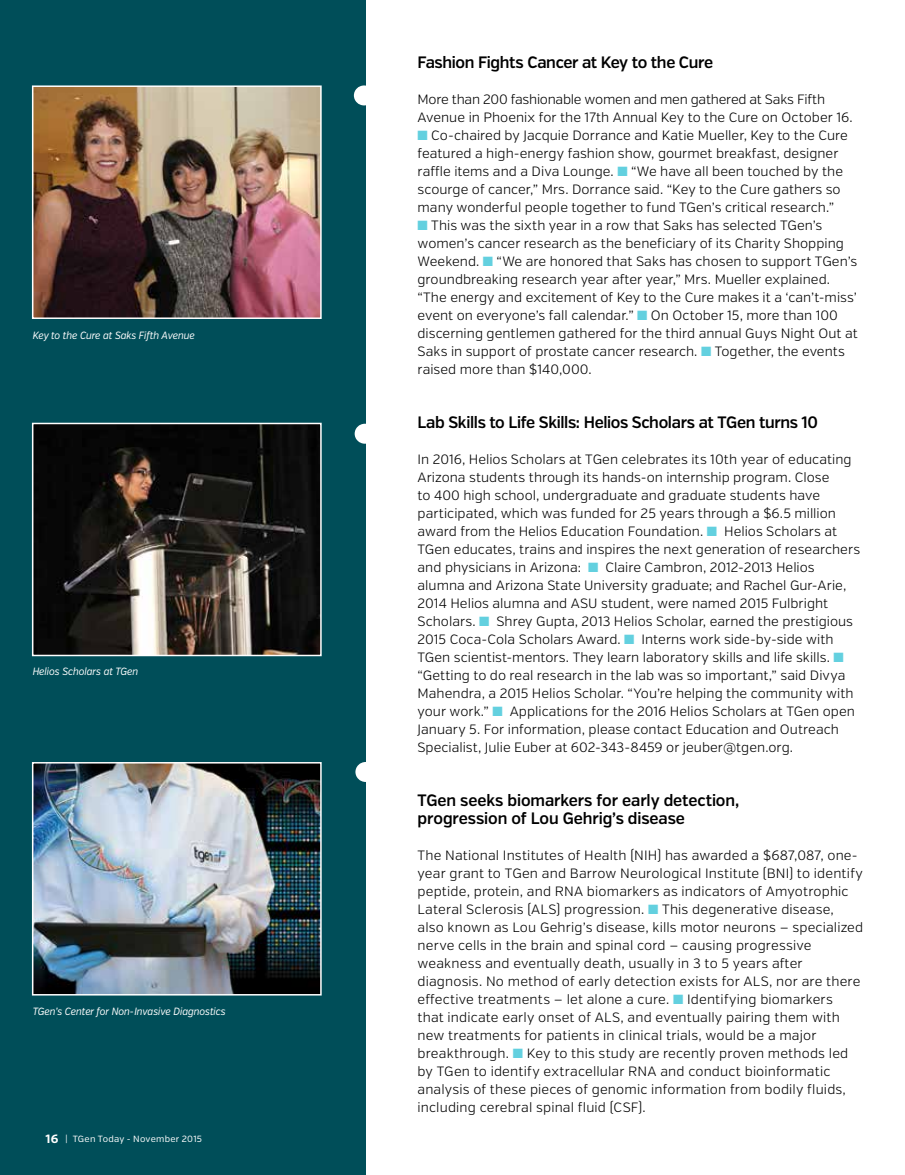
<style>
.page{position:relative;width:905px;height:1175px;background:#fff}
.page>*{position:absolute;margin:0;border:0;box-sizing:border-box;transform-origin:0 0}
.t1{font:600 16.5px/18px "Verb";letter-spacing:-.015em;color:#000;scale:.95 1}
.t2{font:300 13.5px/18px "Verb";letter-spacing:.005em;color:#000}
.t3{font:italic 10.5px "Verb";letter-spacing:-.01em;color:#fff;scale:.92 1}
.t4{font:9px "Verb";letter-spacing:.025em;color:#fff}
.s1{font-weight:700;font-size:12px}
.s2{color:#63d0df}
</style>
<div class="page">
<div style="left:0;top:0;width:365px;height:1174px;background:#004e59"></div>
<img style="left:35px;top:765px;width:284px;height:227px">
<div style="left:32px;top:762px;width:290px;height:233px;border:2px solid #fff"></div>
<div style="left:354px;top:424px;width:21px;height:20px;background:#fff;border-radius:50%"></div>
<div style="left:355px;top:762px;width:21px;height:20px;background:#fff;border-radius:50%"></div>
<div style="left:354px;top:85px;width:20px;height:20px;background:#fff;border-radius:50%"></div>
<img style="left:35px;top:426px;width:284px;height:227px">
<div style="left:32px;top:423px;width:290px;height:233px;border:2px solid #fff"></div>
<img style="left:35px;top:88px;width:284px;height:228px">
<div style="left:32px;top:85px;width:290px;height:234px;border:2px solid #fff"></div>
<p class="t3" style="left:33px;top:329px;width:178px">Key to the Cure at Saks Fifth Avenue</p>
<p class="t3" style="left:33px;top:665px;width:116px">Helios Scholars at TGen</p>
<p class="t3" style="left:33px;top:1005px;width:211px">TGen’s Center for Non-Invasive Diagnostics</p>
<p class="t4" style="left:46px;top:1133px;width:158px"><span class="s1">16</span> | TGen Today - November 2015</p>
<p class="t1" style="left:417px;top:53px;width:313px">Fashion Fights Cancer at Key to the Cure</p>
<p class="t2" style="left:417px;top:90px;width:436px">More than 200 fashionable women and men gathered at Saks Fifth<br>Avenue in Phoenix for the 17th Annual Key to the Cure on October 16.</p>
<p class="t2" style="left:417px;top:126px;width:432px"><span class="s2">■</span> Co-chaired by Jacquie Dorrance and Katie Mueller, Key to the Cure featured a high-energy fashion show, gourmet breakfast, designer raffle items and a Diva Lounge. <span class="s2">■</span> “We have all been touched by the scourge of cancer,” Mrs. Dorrance said. “Key to the Cure gathers so many wonderful people together to fund TGen’s critical research.”</p>
<p class="t2" style="left:417px;top:216px;width:441px"><span class="s2">■</span> This was the sixth year in a row that Saks has selected TGen’s women’s cancer research as the beneficiary of its Charity Shopping Weekend. <span class="s2">■</span> “We are honored that Saks has chosen to support TGen’s groundbreaking research year after year,” Mrs. Mueller explained. “The energy and excitement of Key to the Cure makes it a ‘can’t-miss’ event on everyone’s fall calendar.” <span class="s2">■</span> On October 15, more than 100 discerning gentlemen gathered for the third annual Guys Night Out at Saks in support of prostate cancer research. <span class="s2">■</span> Together, the events raised more than $140,000.</p>
<p class="t1" style="left:417px;top:413px;width:423px">Lab Skills to Life Skills: Helios Scholars at TGen turns 10</p>
<p class="t2" style="left:417px;top:450px;width:444px">In 2016, Helios Scholars at TGen celebrates its 10th year of educating Arizona students through its hands-on internship program. Close<br>to 400 high school, undergraduate and graduate students have participated, which was funded for 25 years through a $6.5 million award from the Helios Education Foundation. <span class="s2">■</span> Helios Scholars at TGen educates, trains and inspires the next generation of researchers and physicians in Arizona: <span class="s2">■</span> Claire Cambron, 2012-2013 Helios alumna and Arizona State University graduate; and Rachel Gur-Arie, 2014 Helios alumna and ASU student, were named 2015 Fulbright Scholars. <span class="s2">■</span> Shrey Gupta, 2013 Helios Scholar, earned the prestigious 2015 Coca-Cola Scholars Award. <span class="s2">■</span> Interns work side-by-side with TGen scientist-mentors. They learn laboratory skills and life skills. <span class="s2">■ </span>“Getting to do real research in the lab was so important,” said Divya Mahendra, a 2015 Helios Scholar. “You’re helping the community with your work.” <span class="s2">■</span> Applications for the 2016 Helios Scholars at TGen open January 5. For information, please contact Education and Outreach Specialist, Julie Euber at 602-343-8459 or jeuber@tgen.org.</p>
<p class="t1" style="left:417px;top:791px;width:340px">TGen seeks biomarkers for early detection, progression of Lou Gehrig’s disease</p>
<p class="t2" style="left:417px;top:846px;width:447px">The National Institutes of Health (NIH) has awarded a $687,087, one&shy;year grant to TGen and Barrow Neurological Institute (BNI) to identify peptide, protein, and RNA biomarkers as indicators of Amyotrophic Lateral Sclerosis (ALS) progression. <span class="s2">■</span> This degenerative disease, also known as Lou Gehrig’s disease, kills motor neurons — specialized nerve cells in the brain and spinal cord — causing progressive weakness and eventually death, usually in 3 to 5 years after diagnosis. No method of early detection exists for ALS, nor are there effective treatments — let alone a cure. <span class="s2">■</span> Identifying biomarkers<br>that indicate early onset of ALS, and eventually pairing them with new treatments for patients in clinical trials, would be a major breakthrough. <span class="s2">■</span> Key to this study are recently proven methods led by TGen to identify extracellular RNA and conduct bioinformatic analysis of these pieces of genomic information from bodily fluids, including cerebral spinal fluid (CSF).</p>
</div>
